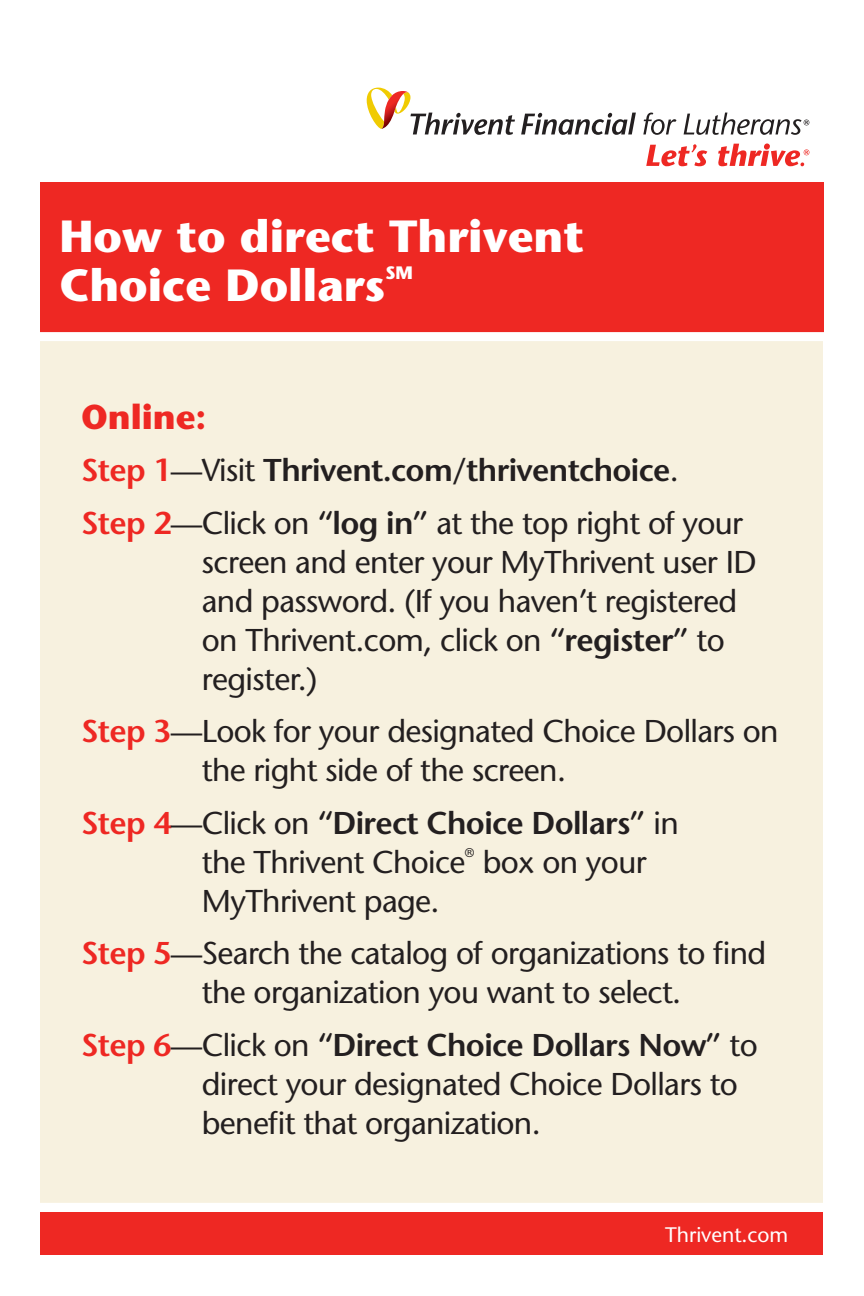
<style>
.page{position:relative;width:864px;height:1296px;background:#fff}
.page>*{position:absolute;margin:0;border:0;box-sizing:border-box;transform-origin:0 0}
.t1{font:700 45px/49.5px "Stone Sans";color:#fff}
.t2{font:700 34.5px "Stone Sans";color:#ee2823}
.t3{font:31.5px/39px "Stone Sans";letter-spacing:-.02em;color:#231f20}
.t4{font:600 31.5px "Stone Sans";letter-spacing:-.02em;color:#231f20}
.t5{font:21px "Stone Sans";color:#fff}
.t6{font:700 18px "Stone Sans";color:#fff}
.t7{font:12.6px "Stone Sans";color:#231f20}
.s1{color:#ee2823}
.s2{font-weight:400}
.s3{font-weight:600;color:#ee2823}
.s4{font-weight:600}
</style>
<div class="page">
<div style="left:40px;top:340px;width:784px;height:868px;background:#f7f1df"></div>
<div style="left:40px;top:182px;width:784px;height:156px;background:#ee2823"></div>
<div style="left:40px;top:1212px;width:784px;height:43px;background:#ee2823"></div>
<div style="left:36px;top:1203px;width:798px;height:9px;background:#fff"></div>
<div style="left:34px;top:332px;width:801px;height:9px;background:#fff"></div>
<svg style="left:521px;top:113px;width:115px;height:22px"></svg>
<svg style="left:643px;top:113px;width:34px;height:22px"></svg>
<svg style="left:684px;top:113px;width:125px;height:22px"></svg>
<svg style="left:646px;top:144px;width:61px;height:22px"></svg>
<svg style="left:718px;top:143px;width:91px;height:23px"></svg>
<svg style="left:367px;top:88px;width:148px;height:47px"></svg>
<p class="t1" style="left:59px;top:212px;width:526px">How to direct Thrivent<br>Choice Dollars</p>
<p class="t6" style="left:385px;top:262px;width:29px">SM</p>
<p class="t2" style="left:81px;top:396px;width:127px">Online:</p>
<p class="t4" style="left:81px;top:451px;width:599px"><span class="s1">Step 1</span><span class="s2">—Visit</span> Thrivent.com/thriventchoice<span class="s2">.</span></p>
<p class="t3" style="left:202px;top:503px;width:556px;text-indent:-121px"><span class="s3">Step 2</span>—Click on <span class="s4">“log in”</span> at the top right of your screen and enter your MyThrivent user ID and password. (If you haven’t registered on Thrivent.com, click on <span class="s4">“register”</span> to register.)</p>
<p class="t3" style="left:202px;top:712px;width:578px;text-indent:-121px"><span class="s3">Step 3</span>—Look for your designated Choice Dollars on the right side of the screen.</p>
<p class="t3" style="left:202px;top:803px;width:478px;text-indent:-121px"><span class="s3">Step 4</span>—Click on <span class="s4">“Direct Choice Dollars”</span> in the Thrivent Choice</p>
<p class="t7" style="left:465px;top:845px;width:11px">®</p>
<p class="t3" style="left:483px;top:842px;width:165px">box on your</p>
<p class="t3" style="left:202px;top:881px;width:239px">MyThrivent page.</p>
<p class="t3" style="left:202px;top:934px;width:566px;text-indent:-121px"><span class="s3">Step 5</span>—Search the catalog of organizations to find the organization you want to select.</p>
<p class="t3" style="left:202px;top:1025px;width:557px;text-indent:-121px"><span class="s3">Step 6</span>—Click on <span class="s4">“Direct Choice Dollars Now”</span> to direct your designated Choice Dollars to benefit that organization.</p>
<p class="t5" style="left:665px;top:1222px;width:125px">Thrivent.com</p>
</div>
